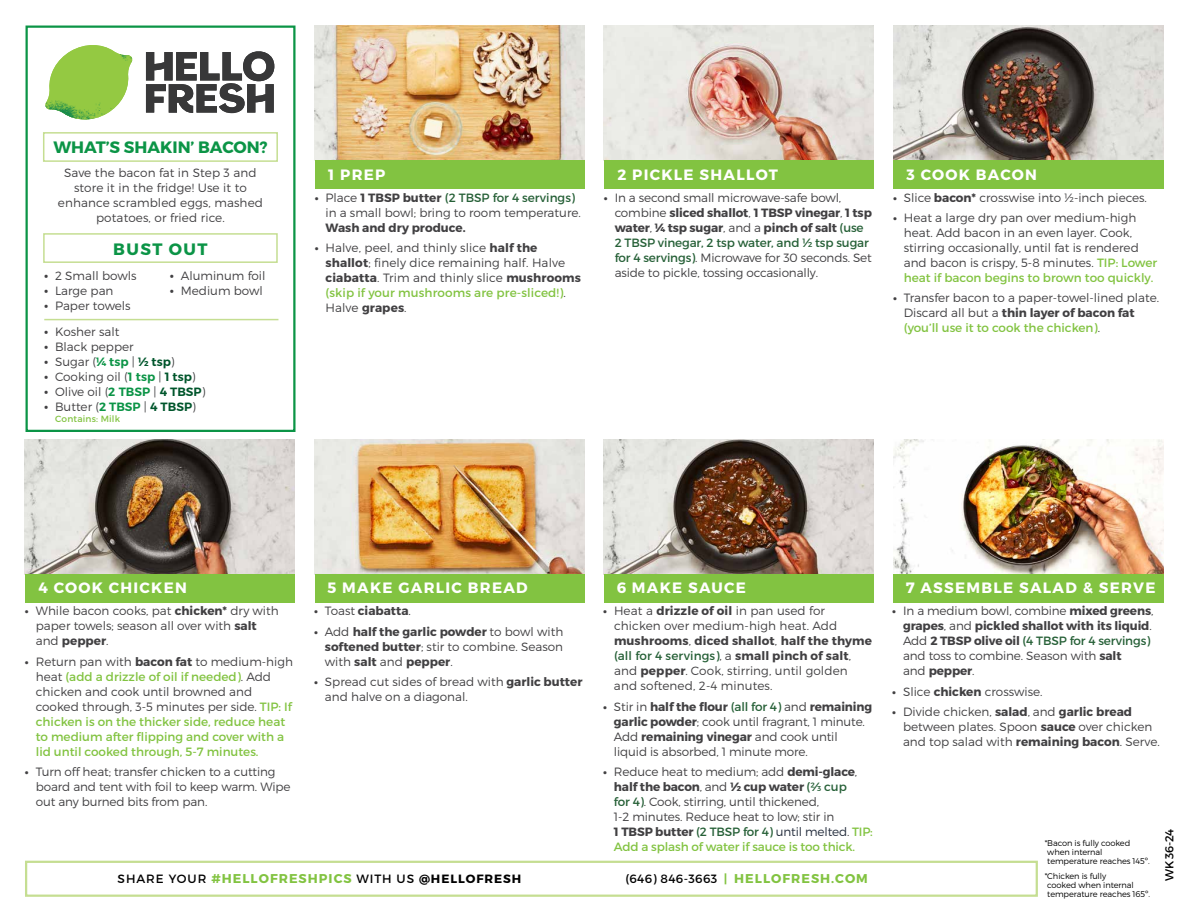
<style>
.page{position:relative;width:1188px;height:918px;background:#fff}
.page>*{position:absolute;margin:0;border:0;box-sizing:border-box;transform-origin:0 0}
.t1{font:700 16.5px "Montserrat";color:#0b9446}
.t2{font:700 15px "Montserrat";letter-spacing:.085em;color:#fff}
.t3{font:700 12.75px "Montserrat";letter-spacing:.08em;color:#82c341}
.t4{font:300 12px/15px "Montserrat";color:#414042}
.t5{font:700 12px/15px "Montserrat";color:#414042;text-align:justify}
.t6{font:12px/15px "Montserrat";color:#82c341}
.t7{font:12px "Montserrat";letter-spacing:.08em;color:#000}
.t8{font:11.55px "Montserrat";color:#000}
.t9{font:9px "Montserrat";letter-spacing:.02em;color:#82c341}
.t10{font:300 8.25px/9px "Montserrat";letter-spacing:-.01em;color:#000}
.s1{font-weight:600;font-size:13.5px}
.s2{font-weight:600;color:#0b9446}
.s3{font-weight:600;color:#00562c}
.s4{font-weight:700}
.s5{font-weight:400;color:#266037}
.s6{font-weight:400;color:#82c341}
.s7{font-weight:700;color:#414042}
.s8{font-weight:300;color:#414042}
.s9{font-weight:300}
.s10{color:#222b3b}
.s11{font-weight:700;font-size:12.75px;color:#82c341}
.s12{font-weight:400;font-size:12px;color:#000}
.s13{font-size:12px}
</style>
<div class="page">
<div style="left:43px;top:132px;width:235px;height:30px;border:2px solid #c5de92"></div>
<div style="left:43px;top:233px;width:235px;height:30px;border:2px solid #c5de92"></div>
<div style="left:26px;top:26px;width:270px;height:406px;border:2px solid #0b9446"></div>
<div style="left:25px;top:861px;width:1013px;height:36px;border:2px solid #c5de92"></div>
<svg style="left:146px;top:51px;width:128px;height:62px"></svg>
<svg style="left:45px;top:45px;width:87px;height:74px"></svg>
<img style="left:315px;top:25px;width:270px;height:135px">
<img style="left:604px;top:25px;width:270px;height:135px">
<img style="left:604px;top:439px;width:270px;height:135px">
<img style="left:25px;top:439px;width:270px;height:135px">
<img style="left:893px;top:25px;width:270px;height:135px">
<img style="left:893px;top:439px;width:270px;height:135px">
<img style="left:315px;top:439px;width:270px;height:135px">
<div style="left:25px;top:574px;width:270px;height:29px;background:#82c341"></div>
<div style="left:604px;top:574px;width:270px;height:29px;background:#82c341"></div>
<div style="left:893px;top:574px;width:270px;height:29px;background:#82c341"></div>
<div style="left:315px;top:574px;width:270px;height:29px;background:#82c341"></div>
<div style="left:315px;top:160px;width:270px;height:29px;background:#82c341"></div>
<div style="left:604px;top:160px;width:270px;height:29px;background:#82c341"></div>
<div style="left:893px;top:160px;width:270px;height:29px;background:#82c341"></div>
<hr style="left:44px;top:319px;width:234px;height:1px;background:#c5de92">
<h1 class="t1" style="left:53px;top:137px;width:216px">WHAT’S SHAKIN’ BACON?</h1>
<p class="t4" style="left:58px;top:165px;width:207px;text-align:center">Save the bacon fat in Step 3 and store it in the fridge! Use it to enhance scrambled eggs, mashed potatoes, or fried rice.</p>
<h1 class="t1" style="left:113px;top:239px;width:96px">BUST OUT</h1>
<p class="t4" style="left:44px;top:268px;width:94px"><span class="s1">•</span> 2 Small bowls</p>
<p class="t4" style="left:44px;top:283px;width:71px"><span class="s1">•</span> Large pan</p>
<p class="t4" style="left:44px;top:298px;width:88px"><span class="s1">•</span> Paper towels</p>
<p class="t4" style="left:170px;top:268px;width:97px"><span class="s1">•</span> Aluminum foil</p>
<p class="t4" style="left:170px;top:283px;width:94px"><span class="s1">•</span> Medium bowl</p>
<p class="t4" style="left:44px;top:324px;width:77px"><span class="s1">•</span> Kosher salt</p>
<p class="t4" style="left:44px;top:339px;width:91px"><span class="s1">•</span> Black pepper</p>
<p class="t4" style="left:44px;top:354px;width:132px"><span class="s1">•</span> Sugar (<span class="s2">¼ tsp</span> | <span class="s3">½ tsp</span>)</p>
<p class="t4" style="left:44px;top:369px;width:153px"><span class="s1">•</span> Cooking oil (<span class="s2">1 tsp</span> | <span class="s3">1 tsp</span>)</p>
<p class="t4" style="left:44px;top:384px;width:163px"><span class="s1">•</span> Olive oil (<span class="s2">2 TBSP</span> | <span class="s3">4 TBSP</span>)</p>
<p class="t4" style="left:44px;top:399px;width:153px"><span class="s1">•</span> Butter (<span class="s2">2 TBSP</span> | <span class="s3">4 TBSP</span>)</p>
<p class="t9" style="left:55px;top:413px;width:67px">Contains: Milk</p>
<p class="t2" style="left:328px;top:165px;width:59px">1 PREP</p>
<p class="t4" style="left:326px;top:190px;width:257px;text-indent:-11px"><span class="s4">•</span> Place <span class="s4">1 TBSP butter</span> <span class="s5">(2 TBSP for 4 servings) </span>in a small bowl; bring to room temperature.</p>
<p class="t5" style="left:326px;top:220px;width:142px">Wash and dry produce.</p>
<p class="t4" style="left:326px;top:240px;width:257px;text-indent:-11px"><span class="s4">•</span> Halve, peel, and thinly slice <span class="s4">half the shallot</span>; finely dice remaining half. Halve <span class="s4">ciabatta</span>. Trim and thinly slice <span class="s4">mushrooms </span><span class="s6">(skip if your mushrooms are pre-sliced!)</span>.<br>Halve <span class="s4">grapes</span>.</p>
<p class="t2" style="left:617px;top:165px;width:162px">2 PICKLE SHALLOT</p>
<p class="t4" style="left:615px;top:190px;width:259px;text-indent:-11px"><span class="s4">•</span> In a second small microwave-safe bowl, combine <span class="s4">sliced shallot</span>, <span class="s4">1 TBSP vinegar</span>, <span class="s4">1 tsp water</span>, <span class="s4">¼ tsp sugar</span>, and a <span class="s4">pinch of salt</span> <span class="s5">(use 2 TBSP vinegar, 2 tsp water, and ½ tsp sugar for 4 servings)</span>. Microwave for 30 seconds. Set aside to pickle, tossing occasionally.</p>
<p class="t2" style="left:907px;top:165px;width:132px">3 COOK BACON</p>
<p class="t4" style="left:893px;top:190px;width:255px"><span class="s4">•</span> Slice <span class="s4">bacon*</span> crosswise into ½-inch pieces.</p>
<p class="t4" style="left:904px;top:210px;width:255px;text-indent:-11px"><span class="s4">•</span> Heat a large dry pan over medium-high heat. Add bacon in an even layer. Cook, stirring occasionally, until fat is rendered and bacon is crispy, 5-8 minutes. <span class="s6">TIP: Lower heat if bacon begins to brown too quickly.</span></p>
<p class="t4" style="left:904px;top:290px;width:257px;text-indent:-11px"><span class="s4">•</span> Transfer bacon to a paper-towel-lined plate.<br>Discard all but a <span class="s4">thin layer of bacon fat </span><span class="s6">(you’ll use it to cook the chicken)</span>.</p>
<p class="t2" style="left:38px;top:579px;width:150px">4 COOK CHICKEN</p>
<p class="t4" style="left:36px;top:603px;width:245px;text-indent:-11px"><span class="s4">•</span> While bacon cooks, pat <span class="s4">chicken*</span> dry with paper towels; season all over with <span class="s4">salt </span>and <span class="s4">pepper</span>.</p>
<p class="t6" style="left:36px;top:654px;width:259px;text-indent:-11px"><span class="s7">•</span> <span class="s8">Return pan with</span> <span class="s7">bacon fat</span> <span class="s8">to medium-high heat</span> (add a drizzle of oil if needed)<span class="s8">. Add chicken and cook until browned and cooked through, 3-5 minutes per side.</span> TIP: If chicken is on the thicker side, reduce heat to medium after flipping and cover with a lid until cooked through, 5-7 minutes.</p>
<p class="t4" style="left:36px;top:764px;width:256px;text-indent:-11px"><span class="s4">•</span> Turn off heat; transfer chicken to a cutting board and tent with foil to keep warm. Wipe out any burned bits from pan.</p>
<p class="t2" style="left:328px;top:579px;width:202px">5 MAKE GARLIC BREAD</p>
<p class="t5" style="left:314px;top:604px;width:98px">• <span class="s9">Toast</span> ciabatta<span class="s9">.</span></p>
<p class="t5" style="left:325px;top:624px;width:240px;text-indent:-11px">• <span class="s9">Add</span> half the garlic powder <span class="s9">to bowl with </span>softened butter<span class="s9">; stir to combine. Season with</span> salt <span class="s9">and</span> pepper<span class="s9">.</span></p>
<p class="t4" style="left:325px;top:674px;width:259px;text-indent:-11px"><span class="s4">•</span> Spread cut sides of bread with <span class="s4">garlic butter </span>and halve on a diagonal.</p>
<p class="t2" style="left:617px;top:579px;width:131px">6 MAKE SAUCE</p>
<p class="t4" style="left:614px;top:603px;width:260px;text-indent:-11px"><span class="s4">•</span> Heat a <span class="s4">drizzle of oil</span> in pan used for chicken over medium-high heat. Add <span class="s4">mushrooms</span>, <span class="s4">diced shallot</span>, <span class="s4">half the thyme </span><span class="s5">(all for 4 servings)</span>, a <span class="s4">small pinch of salt</span>, and <span class="s4">pepper</span>. Cook, stirring, until golden and softened, 2-4 minutes.</p>
<p class="t4" style="left:614px;top:699px;width:260px;text-indent:-11px"><span class="s4">•</span> Stir in <span class="s4">half the flour</span> <span class="s5">(all for 4)</span> and <span class="s4">remaining garlic powder</span>; cook until fragrant, 1 minute.<br>Add <span class="s4">remaining vinegar</span> and cook until liquid is absorbed, 1 minute more.</p>
<p class="t4" style="left:614px;top:764px;width:260px;text-indent:-11px"><span class="s4">•</span> Reduce heat to medium; add <span class="s4">demi-glace</span>, <span class="s4">half the bacon</span>, and <span class="s4">½ cup water</span> <span class="s5">(2⁄3 cup<br>for 4)</span>. Cook, stirring, until thickened,<br>1-2 minutes. Reduce heat to low; stir in<br><span class="s4">1 TBSP butter</span> <span class="s5">(2 TBSP for 4)</span> <span class="s10">until melted</span>. <span class="s6">TIP:<br>Add a splash of water if sauce is too thick.</span></p>
<p class="t7" style="left:118px;top:872px;width:405px">SHARE YOUR <span class="s11">#HELLOFRESHPICS</span> WITH US <span class="s4">@HELLOFRESH</span></p>
<p class="t3" style="left:625px;top:871px;width:244px"><span class="s12">(646) 846-3663</span> <span class="s13">|</span> HELLOFRESH.COM</p>
<p class="t2" style="left:906px;top:579px;width:251px">7 ASSEMBLE SALAD &amp; SERVE</p>
<p class="t5" style="left:903px;top:604px;width:252px;text-align:left;text-indent:-11px">• <span class="s9">In a medium bowl, combine</span> mixed greens<span class="s9">, </span>grapes<span class="s9">, and</span> pickled shallot with its liquid<span class="s9">.<br>Add</span> 2 TBSP olive oil <span class="s5">(4 TBSP for 4 servings) </span><span class="s9">and toss to combine. Season with</span> salt<br><span class="s9">and</span> pepper<span class="s9">.</span></p>
<p class="t4" style="left:892px;top:684px;width:152px"><span class="s4">•</span> Slice <span class="s4">chicken</span> crosswise.</p>
<p class="t4" style="left:903px;top:704px;width:258px;text-indent:-11px"><span class="s4">•</span> Divide chicken, <span class="s4">salad</span>, and <span class="s4">garlic bread </span>between plates. Spoon <span class="s4">sauce</span> over chicken and top salad with <span class="s4">remaining bacon</span>. Serve.</p>
<p class="t10" style="left:1047px;top:838px;width:104px;text-indent:-3px">*Bacon is fully cooked when internal temperature reaches 145º.</p>
<p class="t10" style="left:1047px;top:872px;width:104px;text-indent:-3px">*Chicken is fully<br>cooked when internal temperature reaches 165º.</p>
<p class="t8" style="left:1162px;top:881px;width:54px;rotate:-90deg">WK 36-24</p>
</div>
